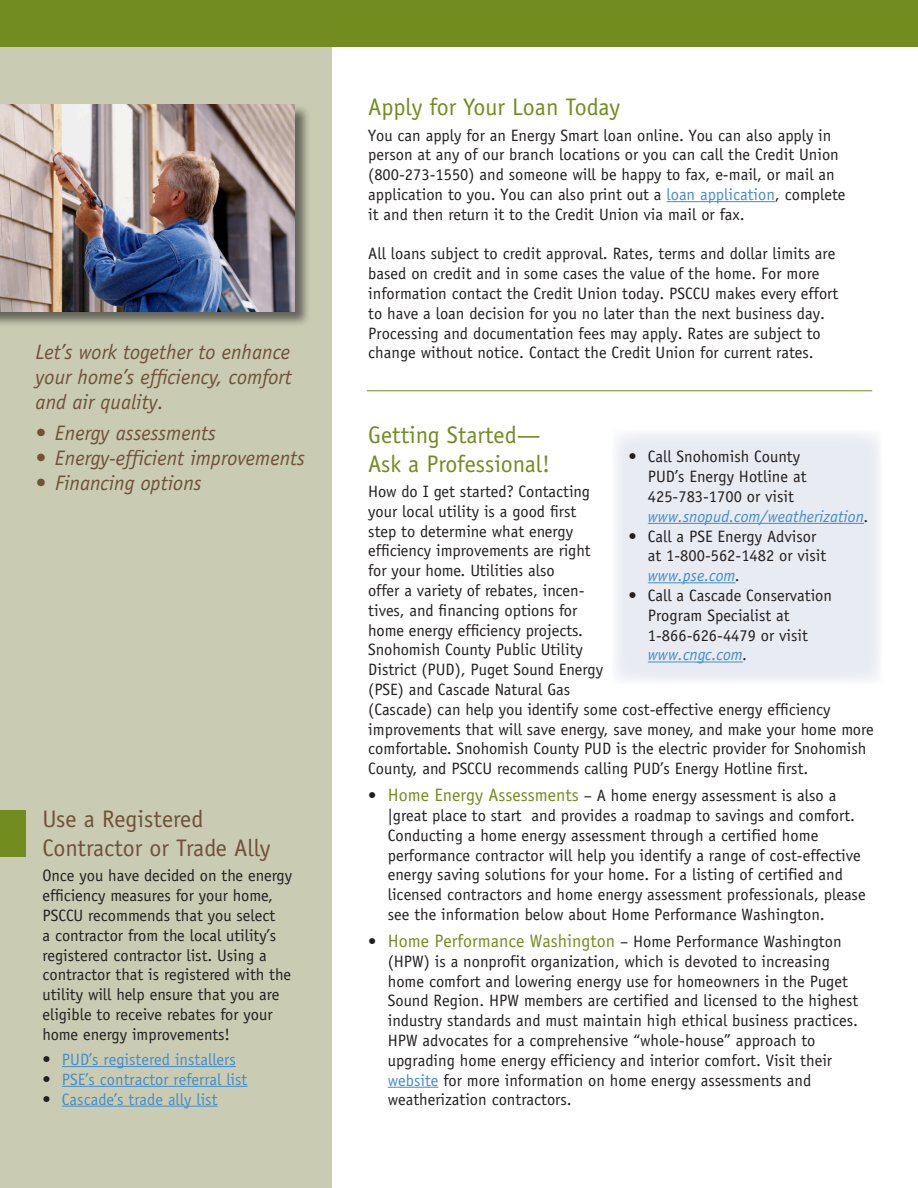
<style>
.page{position:relative;width:918px;height:1188px;background:#fff}
.page>*{position:absolute;margin:0;border:0;box-sizing:border-box;transform-origin:0 0}
.Subhead{font:24px/28.8px "Officina Sans Std";color:#738c1f}
.Subhead-2{font:24px/28.8px "Officina Sans Std";color:#70513a}
.Body{font:italic 21px/25.2px "Officina Sans Std";color:#70513a;text-align:justify}
.Bullet_close{font:italic 21px "Officina Sans Std";color:#70513a}
.bullet1{font:italic 21px "Officina Sans Std";color:#70513a}
.Body-2{font:16.5px/19.8px "Officina Sans Std";color:#231f20}
.bullet1-2{font:16.5px/19.8px "Officina Sans Std";color:#231f20}
.Bullet_close-2{font:16.5px/19.8px "Officina Sans Std";color:#231f20}
.Bullet_close-3{font:16.5px "Officina Sans Std";color:#448dcb}
.bullet1-3{font:16.5px "Officina Sans Std";color:#448dcb}
.s1{color:#231f20}
.s2{color:#448dcb}
.s3{font-size:18px;color:#738c1f}
.s4{font-style:italic;color:#448dcb}
.s5{font-style:italic}
</style>
<div class="page">
<div style="left:0;top:0;width:332px;height:1188px;background:#c9ccb2"></div>
<hr style="left:666px;top:201px;width:109px;height:1px;background:#448dcb">
<hr style="left:388px;top:1087px;width:51px;height:1px;background:#448dcb">
<div style="left:0;top:104px;width:311px;height:223px;background:#231f20;opacity:.6"></div>
<img style="left:0;top:105px;width:295px;height:206px">
<hr style="left:367px;top:390px;width:505px;height:1px;background:#738c1f">
<hr style="left:62px;top:1066px;width:174px;height:1px;background:#448dcb">
<hr style="left:62px;top:1086px;width:185px;height:1px;background:#448dcb">
<hr style="left:62px;top:1106px;width:155px;height:1px;background:#448dcb">
<div style="left:0;top:0;width:918px;height:47px;background:#738c1f"></div>
<div style="left:0;top:811px;width:25px;height:46px;background:#738c1f"></div>
<div style="left:612px;top:430px;width:271px;height:254px;background:#e8ebf2"></div>
<hr style="left:648px;top:523px;width:216px;height:1px;background:#448dcb">
<hr style="left:648px;top:582px;width:88px;height:1px;background:#448dcb">
<hr style="left:648px;top:662px;width:95px;height:1px;background:#448dcb">
<p class="Body" style="left:36px;top:339px;width:258px">Let’s work together to enhance your home’s efficiency, comfort and air quality.</p>
<p class="bullet1" style="left:36px;top:420px;width:182px">• Energy assessments</p>
<p class="Bullet_close" style="left:36px;top:446px;width:271px">• Energy-efficient improvements</p>
<p class="Bullet_close" style="left:36px;top:471px;width:168px">• Financing options</p>
<p class="Subhead-2" style="left:42px;top:805px;width:230px">Use a Registered<br>Contractor or Trade Ally</p>
<p class="Body-2" style="left:42px;top:866px;width:251px">Once you have decided on the energy efficiency measures for your home, PSCCU recommends that you select<br>a contractor from the local utility’s registered contractor list. Using a contractor that is registered with the utility will help ensure that you are eligible to receive rebates for your home energy improvements!</p>
<p class="bullet1-3" style="left:42px;top:1050px;width:195px"><span class="s1">•</span> PUD’s registered installers</p>
<p class="Bullet_close-3" style="left:42px;top:1069px;width:206px"><span class="s1">•</span> PSE’s contractor referral list</p>
<p class="Bullet_close-3" style="left:42px;top:1089px;width:177px"><span class="s1">•</span> Cascade’s trade ally list</p>
<p class="Subhead" style="left:368px;top:93px;width:254px">Apply for Your Loan Today</p>
<p class="Body-2" style="left:368px;top:125px;width:465px">You can apply for an Energy Smart loan online. You can also apply in</p>
<p class="Body-2" style="left:368px;top:145px;width:472px">person at any of our branch locations or you can call the Credit Union (800-273-1550) and someone will be happy to fax, e-mail, or mail an</p>
<p class="Body-2" style="left:368px;top:185px;width:479px">application to you. You can also print out a <span class="s2">loan application</span>, complete</p>
<p class="Body-2" style="left:368px;top:204px;width:378px">it and then return it to the Credit Union via mail or fax.</p>
<p class="Body-2" style="left:368px;top:244px;width:469px">All loans subject to credit approval. Rates, terms and dollar limits are based on credit and in some cases the value of the home. For more</p>
<p class="Body-2" style="left:368px;top:284px;width:471px">information contact the Credit Union today. PSCCU makes every effort</p>
<p class="Body-2" style="left:368px;top:303px;width:458px">to have a loan decision for you no later than the next business day.</p>
<p class="Body-2" style="left:368px;top:323px;width:454px">Processing and documentation fees may apply. Rates are subject to</p>
<p class="Body-2" style="left:368px;top:343px;width:447px">change without notice. Contact the Credit Union for current rates.</p>
<p class="Subhead" style="left:368px;top:421px;width:183px">Getting Started—<br>Ask a Professional!</p>
<p class="Body-2" style="left:368px;top:482px;width:223px">How do I get started? Contacting your local utility is a good first step to determine what energy</p>
<p class="Body-2" style="left:368px;top:541px;width:224px">efficiency improvements are right for your home. Utilities also</p>
<p class="Body-2" style="left:368px;top:581px;width:218px">offer a variety of rebates, incen&shy;tives, and financing options for home energy efficiency projects.</p>
<p class="Body-2" style="left:368px;top:640px;width:464px">Snohomish County Public Utility<br>District (PUD), Puget Sound Energy<br>(PSE) and Cascade Natural Gas<br>(Cascade) can help you identify some cost-effective energy efficiency</p>
<p class="Body-2" style="left:368px;top:719px;width:507px">improvements that will save energy, save money, and make your home more comfortable. Snohomish County PUD is the electric provider for Snohomish<br>County, and PSCCU recommends calling PUD’s Energy Hotline first.</p>
<p class="bullet1-2" style="left:388px;top:786px;width:479px;text-indent:-19px">• <span class="s3">Home Energy Assessments</span> – A home energy assessment is also a |great place to start and provides a roadmap to savings and comfort.<br>Conducting a home energy assessment through a certified home performance contractor will help you identify a range of cost-effective energy saving solutions for your home. For a listing of certified and licensed contractors and home energy assessment professionals, please see the information below about Home Performance Washington.</p>
<p class="bullet1-2" style="left:388px;top:932px;width:472px;text-indent:-19px">• <span class="s3">Home Performance Washington</span> – Home Performance Washington (HPW) is a nonprofit organization, which is devoted to increasing home comfort and lowering energy use for homeowners in the Puget Sound Region. HPW members are certified and licensed to the highest industry standards and must maintain high ethical business practices.<br>HPW advocates for a comprehensive “whole-house” approach to upgrading home energy efficiency and interior comfort. Visit their <span class="s2">website</span> for more information on home energy assessments and weatherization contractors.</p>
<p class="bullet1-2" style="left:648px;top:447px;width:223px;text-indent:-20px">• Call Snohomish County<br>PUD’s Energy Hotline at<br>425-783-1700 or visit <span class="s4">www.snopud.com/weatherization</span><span class="s5">.</span></p>
<p class="Bullet_close-2" style="left:648px;top:526px;width:180px;text-indent:-20px">• Call a PSE Energy Advisor at 1-800-562-1482 or visit <span class="s4">www.pse.com</span><span class="s5">.</span></p>
<p class="Bullet_close-2" style="left:648px;top:585px;width:186px;text-indent:-20px">• Call a Cascade Conservation<br>Program Specialist at<br>1-866-626-4479 or visit <span class="s4">www.cngc.com</span><span class="s5">.</span></p>
</div>
